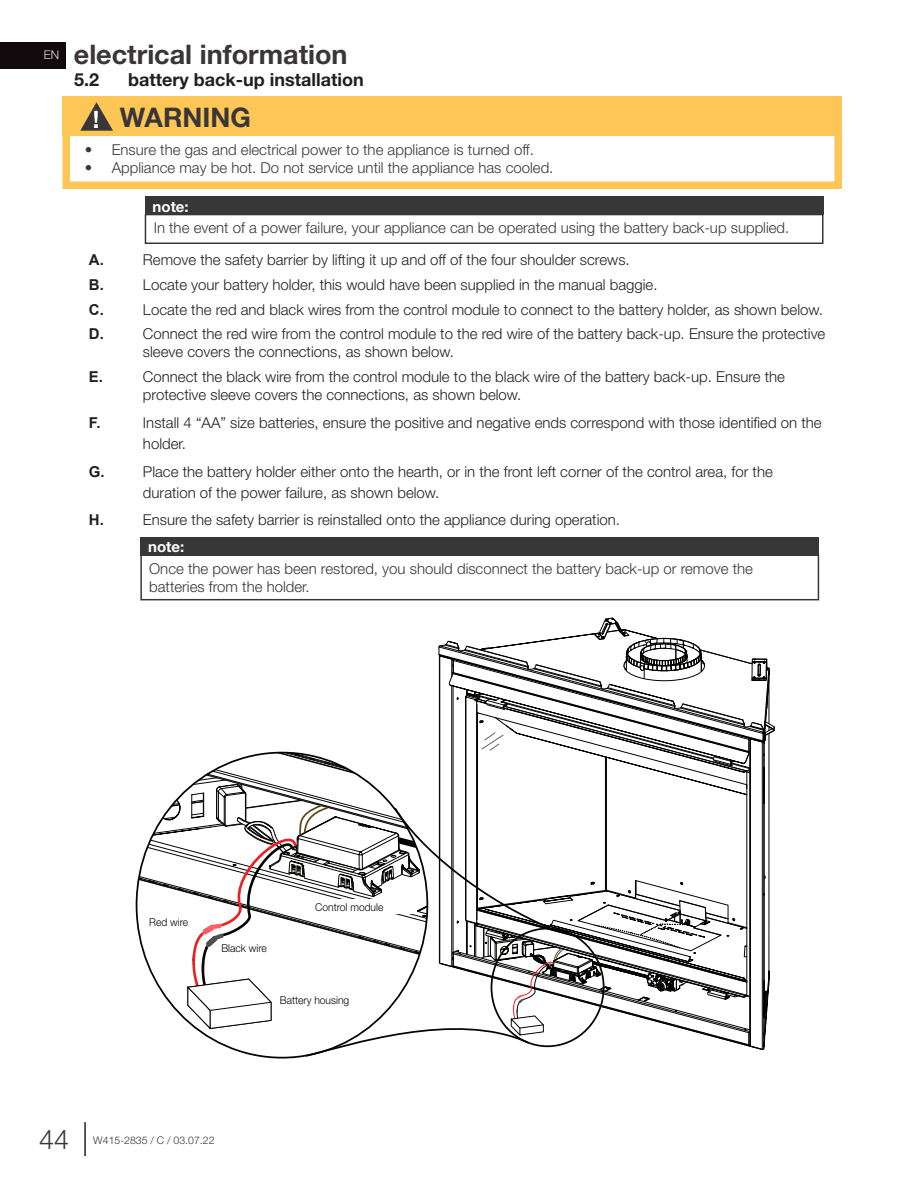
<style>
.page{position:relative;width:918px;height:1188px;background:#fff}
.page>*{position:absolute;margin:0;border:0;box-sizing:border-box;transform-origin:0 0}
.t1{font:700 27px "Helvetica Neue";color:#393637}
.t2{font:300 27px "Helvetica Neue";color:#393637}
.t3{font:700 24px "Helvetica Neue";color:#fff}
.t4{font:700 18px "Helvetica Neue";color:#231f20}
.t5{font:300 15px/18px "Helvetica Neue";color:#231f20}
.Main_text{font:300 15px/18px "Helvetica Neue";color:#393637}
.t6{font:700 15px "Arial";color:#231f20}
.Main_text-2{font:700 15px "Helvetica Neue";color:#fff}
.t7{font:300 12px "Helvetica Neue";color:#dcdddf}
.t8{font:300 10.8px "Helvetica Neue";color:#040503;scale:.95 1}
.t9{font:300 10.5px "Helvetica Neue";color:#393637}
</style>
<div class="page">
<div style="left:0;top:42px;width:65px;height:26px;background:#110a0c"></div>
<hr style="left:84px;top:1122px;width:2px;height:34px;background:#231f20">
<svg style="left:137px;top:600px;width:663px;height:459px"></svg>
<div style="left:311px;top:900px;width:105px;height:14px;background:#fff"></div>
<div style="left:145px;top:214px;width:679px;height:30px;border:2px solid #393637"></div>
<div style="left:145px;top:196px;width:679px;height:19px;background:#393637"></div>
<div style="left:140px;top:554px;width:679px;height:46px;border:2px solid #393637"></div>
<div style="left:140px;top:537px;width:679px;height:19px;background:#393637"></div>
<div style="left:62px;top:124px;width:780px;height:65px;border:8px solid #fec657"></div>
<div style="left:62px;top:97px;width:780px;height:39px;background:#fec657"></div>
<svg style="left:80px;top:102px;width:33px;height:29px"></svg>
<p class="t7" style="left:44px;top:46px;width:17px">EN</p>
<h1 class="t1" style="left:74px;top:33px;width:275px">electrical information</h1>
<p class="t4" style="left:74px;top:66px;width:27px">5.2</p>
<p class="t4" style="left:128px;top:66px;width:237px">battery back-up installation</p>
<p class="t3" style="left:93px;top:100px;width:8px">!</p>
<p class="t1" style="left:120px;top:96px;width:133px">WARNING</p>
<p class="Main_text" style="left:85px;top:140px;width:451px">• Ensure the gas and electrical power to the appliance is turned off.</p>
<p class="Main_text" style="left:85px;top:158px;width:470px">• Appliance may be hot. Do not service until the appliance has cooled.</p>
<p class="Main_text-2" style="left:153px;top:195px;width:38px">note:</p>
<p class="Main_text" style="left:154px;top:218px;width:637px">In the event of a power failure, your appliance can be operated using the battery back-up supplied.</p>
<p class="t6" style="left:89px;top:249px;width:16px">A.</p>
<p class="t5" style="left:143px;top:250px;width:488px">Remove the safety barrier by lifting it up and off of the four shoulder screws.</p>
<p class="t6" style="left:89px;top:274px;width:16px">B.</p>
<p class="t5" style="left:143px;top:275px;width:516px">Locate your battery holder, this would have been supplied in the manual baggie.</p>
<p class="t6" style="left:89px;top:299px;width:16px">C.</p>
<p class="t5" style="left:143px;top:300px;width:681px">Locate the red and black wires from the control module to connect to the battery holder, as shown below.</p>
<p class="t6" style="left:89px;top:324px;width:16px">D.</p>
<p class="t5" style="left:143px;top:324px;width:684px">Connect the red wire from the control module to the red wire of the battery back-up. Ensure the protective sleeve covers the connections, as shown below.</p>
<p class="t6" style="left:89px;top:366px;width:16px">E.</p>
<p class="t5" style="left:143px;top:367px;width:644px">Connect the black wire from the control module to the black wire of the battery back-up. Ensure the protective sleeve covers the connections, as shown below.</p>
<p class="t6" style="left:89px;top:412px;width:13px">F.</p>
<p class="t5" style="left:143px;top:411px;width:680px;line-height:21px">Install 4 “AA” size batteries, ensure the positive and negative ends correspond with those identified on the holder.</p>
<p class="t6" style="left:89px;top:461px;width:17px">G.</p>
<p class="t5" style="left:143px;top:460px;width:631px;line-height:21px">Place the battery holder either onto the hearth, or in the front left corner of the control area, for the duration of the power failure, as shown below.</p>
<p class="t6" style="left:89px;top:510px;width:16px">H.</p>
<p class="t5" style="left:143px;top:510px;width:479px">Ensure the safety barrier is reinstalled onto the appliance during operation.</p>
<p class="Main_text-2" style="left:148px;top:535px;width:38px">note:</p>
<p class="Main_text" style="left:149px;top:559px;width:605px">Once the power has been restored, you should disconnect the battery back-up or remove the batteries from the holder.</p>
<p class="t8" style="left:149px;top:913px;width:42px">Red wire</p>
<p class="t8" style="left:221px;top:939px;width:49px">Black wire</p>
<p class="t8" style="left:315px;top:899px;width:73px">Control module</p>
<p class="t8" style="left:280px;top:991px;width:75px">Battery housing</p>
<h1 class="t2" style="left:39px;top:1118px;width:32px">44</h1>
<p class="t9" style="left:93px;top:1132px;width:123px">W415-2835 / C / 03.07.22</p>
</div>
